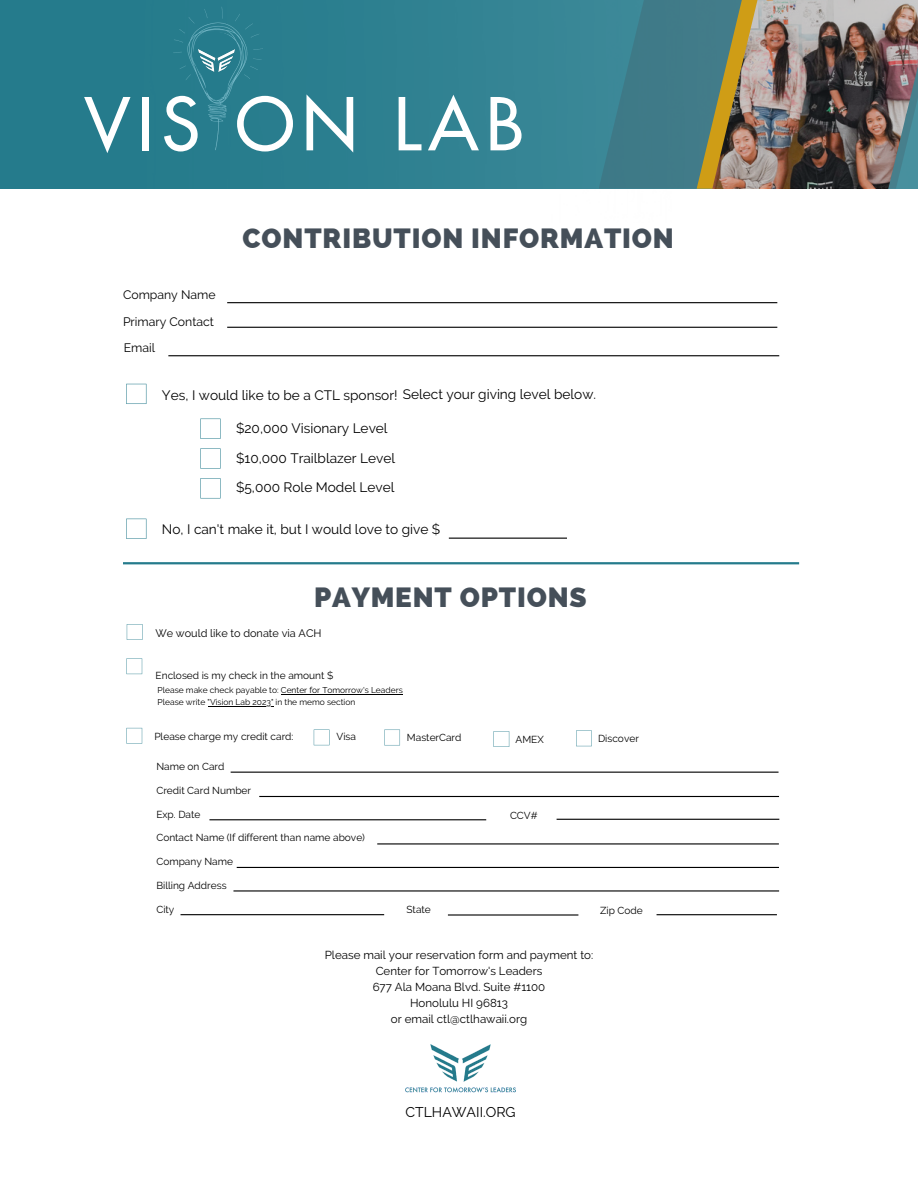
<style>
.page{position:relative;width:918px;height:1188px;background:#fff}
.page>*{position:absolute;margin:0;border:0;box-sizing:border-box;transform-origin:0 0}
.t1{font:500 70.8px "Futura LT Pro";letter-spacing:.11em;color:#fff}
.t2{font:800 27.75px "Raleway";letter-spacing:.03em;color:#454f59}
.t3{font:14.1px "Raleway";color:#000}
.t4{font:13.65px/29.8px "Raleway";color:#000}
.t5{font:12.3px/26.8px "Raleway";color:#000}
.t6{font:11.55px/15.9px "Raleway";color:#000;text-align:center}
.t7{font:10.95px "Raleway";color:#000}
.t8{font:10.2px "Raleway";color:#000}
.t9{font:8.4px/11.9px "Raleway";color:#000}
</style>
<div class="page">
<img style="left:405px;top:1044px;width:111px;height:49px">
<img style="left:1px;top:0;width:598px;height:189px">
<div style="left:156px;top:5px;width:126px;height:148px;background:#287d8d"></div>
<svg style="left:193px;top:32px;width:47px;height:68px;background:#2c8091"></svg>
<img style="left:199px;top:49px;width:36px;height:23px">
<img style="left:599px;top:0;width:319px;height:189px">
<svg style="left:126px;top:384px;width:20px;height:20px"></svg>
<svg style="left:126px;top:658px;width:16px;height:16px"></svg>
<svg style="left:126px;top:728px;width:16px;height:16px"></svg>
<svg style="left:314px;top:730px;width:16px;height:15px"></svg>
<svg style="left:384px;top:730px;width:16px;height:15px"></svg>
<svg style="left:494px;top:731px;width:15px;height:16px"></svg>
<svg style="left:576px;top:731px;width:16px;height:15px"></svg>
<hr style="left:227px;top:302px;width:550px;height:1px;background:#000">
<hr style="left:231px;top:772px;width:548px;height:1px;background:#000">
<hr style="left:259px;top:796px;width:520px;height:1px;background:#000">
<hr style="left:209px;top:819px;width:277px;height:1px;background:#000">
<hr style="left:557px;top:819px;width:222px;height:1px;background:#000">
<hr style="left:237px;top:867px;width:542px;height:1px;background:#000">
<hr style="left:233px;top:890px;width:546px;height:2px;background:#000">
<hr style="left:181px;top:914px;width:203px;height:1px;background:#000">
<hr style="left:448px;top:914px;width:130px;height:2px;background:#000">
<hr style="left:657px;top:914px;width:120px;height:1px;background:#000">
<hr style="left:227px;top:327px;width:550px;height:1px;background:#000">
<hr style="left:168px;top:355px;width:611px;height:1px;background:#000">
<hr style="left:377px;top:843px;width:402px;height:2px;background:#000">
<hr style="left:281px;top:694px;width:122px;height:1px;background:#000">
<hr style="left:208px;top:706px;width:65px;height:1px;background:#000">
<svg style="left:127px;top:624px;width:16px;height:16px"></svg>
<svg style="left:126px;top:519px;width:20px;height:20px"></svg>
<svg style="left:200px;top:419px;width:21px;height:20px"></svg>
<svg style="left:200px;top:448px;width:21px;height:21px"></svg>
<svg style="left:200px;top:478px;width:21px;height:20px"></svg>
<hr style="left:123px;top:562px;width:676px;height:2px;background:#257b8c">
<hr style="left:449px;top:538px;width:118px;height:1px;background:#000">
<h1 class="t1" style="left:85px;top:92px;width:441px">VIS ON LAB</h1>
<p class="t5" style="left:123px;top:281px;width:94px">Company Name</p>
<p class="t5" style="left:123px;top:308px;width:92px">Primary Contact<br>Email</p>
<h2 class="t2" style="left:243px;top:222px;width:433px">CONTRIBUTION INFORMATION</h2>
<h3 class="t4" style="left:162px;top:380px;width:436px">Yes, I would like to be a CTL sponsor! Select your giving level below.</h3>
<h3 class="t4" style="left:236px;top:413px;width:161px">$20,000 Visionary Level $10,000 Trailblazer Level $5,000 Role Model Level</h3>
<h3 class="t4" style="left:162px;top:515px;width:280px">No, I can't make it, but I would love to give $</h3>
<h2 class="t2" style="left:314px;top:581px;width:274px">PAYMENT OPTIONS</h2>
<p class="t7" style="left:155px;top:626px;width:168px">We would like to donate via ACH</p>
<p class="t8" style="left:156px;top:669px;width:179px">Enclosed is my check in the amount $</p>
<p class="t9" style="left:158px;top:685px;width:247px">Please make check payable to: Center for Tomorrow's Leaders<br>Please write "Vision Lab 2023" in the memo section</p>
<p class="t8" style="left:154px;top:730px;width:141px">Please charge my credit card:</p>
<p class="t8" style="left:337px;top:730px;width:21px">Visa</p>
<p class="t8" style="left:407px;top:731px;width:56px">MasterCard</p>
<p class="t8" style="left:515px;top:734px;width:30px">AMEX</p>
<p class="t8" style="left:598px;top:733px;width:42px">Discover</p>
<p class="t8" style="left:156px;top:761px;width:70px">Name on Card</p>
<p class="t8" style="left:156px;top:784px;width:96px">Credit Card Number</p>
<p class="t8" style="left:156px;top:832px;width:210px">Contact Name (If different than name above)</p>
<p class="t8" style="left:156px;top:808px;width:46px">Exp. Date</p>
<p class="t8" style="left:510px;top:809px;width:29px">CCV#</p>
<p class="t8" style="left:156px;top:856px;width:78px">Company Name</p>
<p class="t8" style="left:156px;top:879px;width:72px">Billing Address</p>
<p class="t8" style="left:156px;top:903px;width:20px">City</p>
<p class="t8" style="left:406px;top:903px;width:26px">State</p>
<p class="t8" style="left:600px;top:904px;width:44px">Zip Code</p>
<p class="t6" style="left:325px;top:947px;width:270px">Please mail your reservation form and payment to:<br>Center for Tomorrow's Leaders<br>677 Ala Moana Blvd. Suite #1100<br>Honolulu HI 96813<br>or email ctl@ctlhawaii.org</p>
<h3 class="t3" style="left:405px;top:1103px;width:112px">CTLHAWAII.ORG</h3>
</div>
